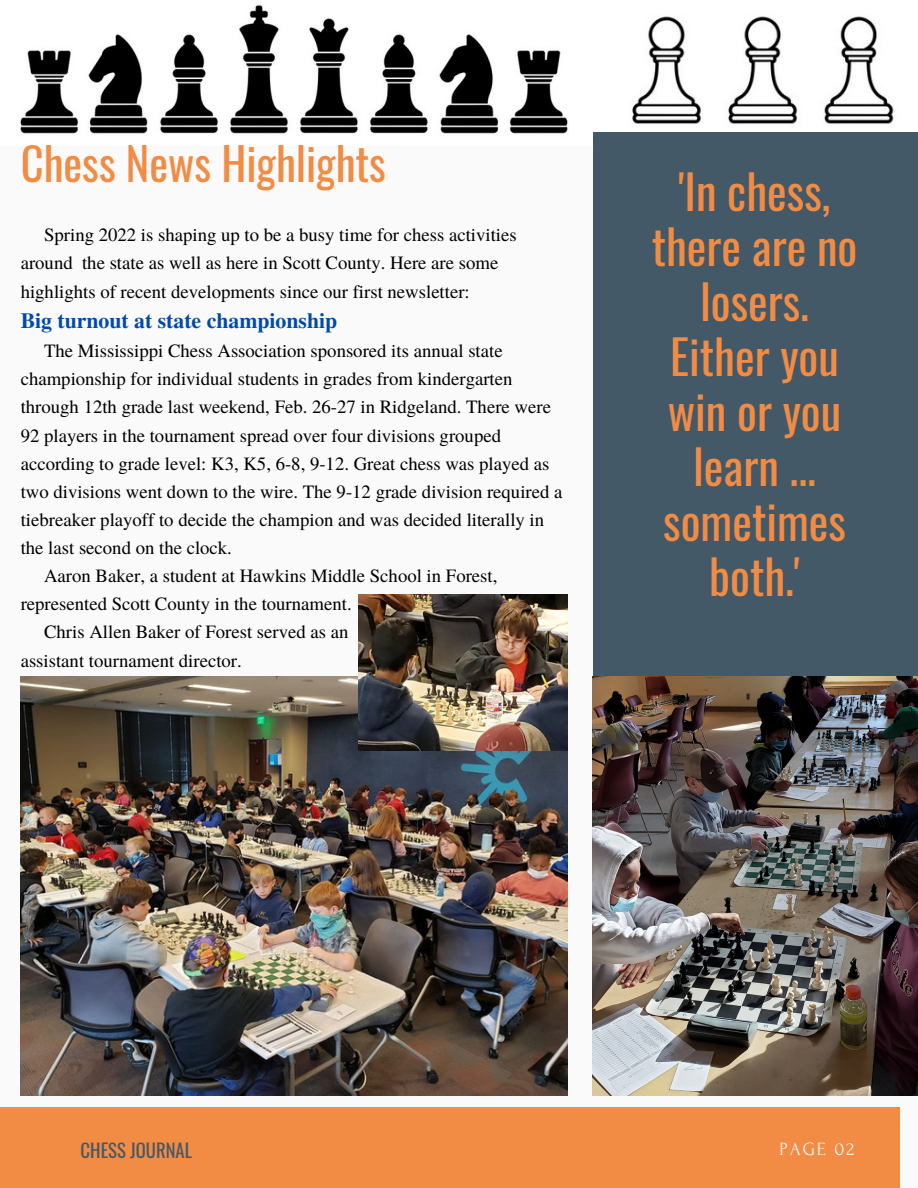
<style>
.page{position:relative;width:918px;height:1188px;background:#fafafa}
.page>*{position:absolute;margin:0;border:0;box-sizing:border-box;transform-origin:0 0}
.t1{font:46.65px/55.1px "Oswald";color:#f28b43;text-align:center}
.t2{font:44.7px "Oswald";color:#f28b43}
.t3{font:700 21.75px "Te X Gyre Termes";color:#004aad}
.t4{font:18.75px/28.2px "Te X Gyre Termes";color:#000}
.t5{font:18.6px "Oswald";color:#435967}
.t6{font:18.6px "Forum";letter-spacing:.1em;color:#fafafa}
</style>
<div class="page">
<div style="left:594px;top:0;width:324px;height:690px;background:#435967"></div>
<div style="left:0;top:1107px;width:900px;height:81px;background:#f28b43"></div>
<img style="left:592px;top:676px;width:326px;height:420px">
<img style="left:20px;top:5px;width:548px;height:129px">
<img style="left:594px;top:0;width:324px;height:132px">
<img style="left:21px;top:676px;width:546px;height:420px">
<img style="left:359px;top:594px;width:209px;height:156px">
<p class="t2" style="left:21px;top:129px;width:367px">Chess News Highlights</p>
<p class="t4" style="left:21px;top:220px;width:498px;text-indent:23px">Spring 2022 is shaping up to be a busy time for chess activities around the state as well as here in Scott County. Here are some highlights of recent developments since our first newsletter:</p>
<p class="t3" style="left:21px;top:304px;width:318px">Big turnout at state championship</p>
<p class="t4" style="left:21px;top:336px;width:543px;text-indent:23px">The Mississippi Chess Association sponsored its annual state championship for individual students in grades from kindergarten through 12th grade last weekend, Feb. 26-27 in Ridgeland. There were 92 players in the tournament spread over four divisions grouped according to grade level: K3, K5, 6-8, 9-12. Great chess was played as two divisions went down to the wire. The 9-12 grade division required a tiebreaker playoff to decide the champion and was decided literally in the last second on the clock.</p>
<p class="t4" style="left:21px;top:561px;width:478px;text-indent:23px">Aaron Baker, a student at Hawkins Middle School in Forest, represented Scott County in the tournament.</p>
<p class="t4" style="left:44px;top:617px;width:306px">Chris Allen Baker of Forest served as an</p>
<p class="t4" style="left:21px;top:645px;width:223px">assistant tournament director.</p>
<p class="t1" style="left:652px;top:163px;width:207px">'In chess, there are no losers.</p>
<p class="t1" style="left:670px;top:328px;width:170px">Either you</p>
<p class="t1" style="left:668px;top:383px;width:175px">win or you</p>
<p class="t1" style="left:693px;top:438px;width:124px">learn ...</p>
<p class="t1" style="left:663px;top:493px;width:184px">sometimes</p>
<p class="t1" style="left:709px;top:548px;width:92px">both.'</p>
<p class="t5" style="left:81px;top:1136px;width:113px">CHESS JOURNAL</p>
<p class="t6" style="left:780px;top:1139px;width:76px">PAGE 02</p>
</div>
